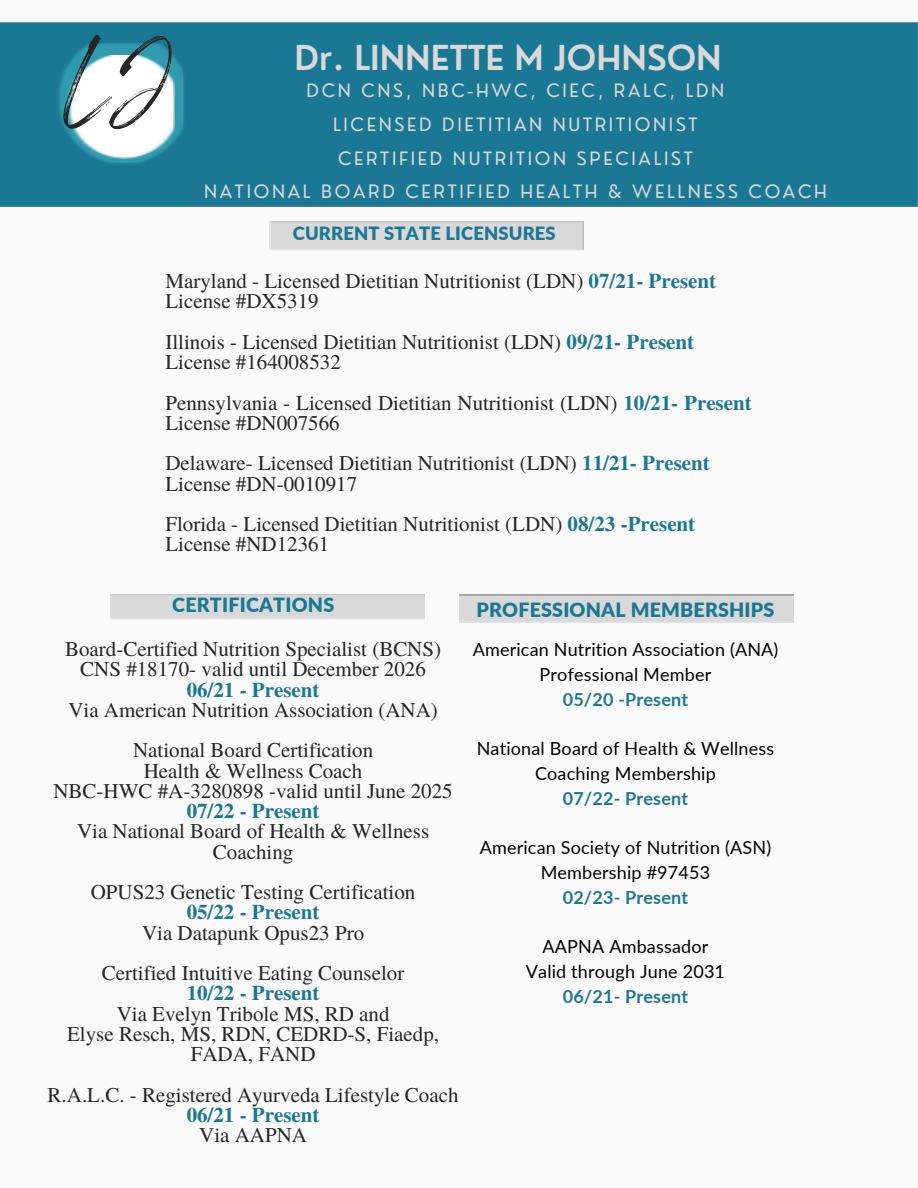
<style>
.page{position:relative;width:918px;height:1188px;background:#fafafa}
.page>*{position:absolute;margin:0;border:0;box-sizing:border-box;transform-origin:0 0}
.t1{font:72px "Breathing";color:#272626}
.t2{font:600 33.6px "Nourd";color:#d9d9d9}
.t3{font:21px/20.2px "Te X Gyre Termes";color:#272626;text-align:center}
.t4{font:700 21px "Te X Gyre Termes";color:#1b7895}
.t5{font:900 19.65px "Lato";letter-spacing:.01em;color:#1b7895}
.t6{font:900 18.3px "Lato";letter-spacing:.01em;color:#1b7895}
.t7{font:18px/24.8px "Lato";letter-spacing:.01em;color:#000;text-align:center}
.t8{font:18px/33.8px "Nourd";letter-spacing:.15em;color:#d9d9d9;text-align:center}
.t9{font:700 18px "Lato";letter-spacing:.01em;color:#1b7895}
.s1{font-weight:700;color:#1b7895}
</style>
<div class="page">
<div style="left:0;top:21px;width:918px;height:186px;background:#1b7895"></div>
<img style="left:55px;top:44px;width:130px;height:122px">
<img style="left:66px;top:55px;width:108px;height:104px">
<img style="left:269px;top:222px;width:315px;height:29px">
<h1 class="t1" style="left:64px;top:59px;width:107px">LJ</h1>
<h2 class="t2" style="left:295px;top:37px;width:429px">Dr. LINNETTE M JOHNSON</h2>
<p class="t8" style="left:204px;top:73px;width:624px">DCN CNS, NBC-HWC, CIEC, RALC, LDN<br>LICENSED DIETITIAN NUTRITIONIST<br>CERTIFIED NUTRITION SPECIALIST<br>NATIONAL BOARD CERTIFIED HEALTH &amp; WELLNESS COACH</p>
<p class="t6" style="left:293px;top:222px;width:264px">CURRENT STATE LICENSURES</p>
<p class="t3" style="left:165px;top:270px;width:552px;text-align:left">Maryland - Licensed Dietitian Nutritionist (LDN) <span class="s1">07/21- Present<br></span>License #DX5319</p>
<p class="t3" style="left:165px;top:331px;width:530px;text-align:left">Illinois - Licensed Dietitian Nutritionist (LDN) <span class="s1">09/21- Present<br></span>License #164008532</p>
<p class="t3" style="left:165px;top:391px;width:588px;text-align:left">Pennsylvania - Licensed Dietitian Nutritionist (LDN) <span class="s1">10/21- Present<br></span>License #DN007566</p>
<p class="t3" style="left:165px;top:452px;width:546px;text-align:left">Delaware- Licensed Dietitian Nutritionist (LDN) <span class="s1">11/21- Present<br></span>License #DN-0010917</p>
<p class="t3" style="left:165px;top:513px;width:531px;text-align:left">Florida - Licensed Dietitian Nutritionist (LDN) <span class="s1">08/23 -Present<br></span>License #ND12361</p>
<p class="t5" style="left:172px;top:593px;width:163px">CERTIFICATIONS</p>
<p class="t3" style="left:65px;top:638px;width:378px">Board-Certified Nutrition Specialist (BCNS)<br>CNS #18170- valid until December 2026</p>
<p class="t4" style="left:187px;top:673px;width:134px">06/21 - Present</p>
<p class="t3" style="left:68px;top:689px;width:371px;line-height:40.5px">Via American Nutrition Association (ANA)<br>National Board Certification</p>
<p class="t3" style="left:53px;top:759px;width:401px">Health &amp; Wellness Coach<br>NBC-HWC #A-3280898 -valid until June 2025</p>
<p class="t4" style="left:187px;top:795px;width:134px">07/22 - Present</p>
<p class="t3" style="left:77px;top:820px;width:354px">Via National Board of Health &amp; Wellness<br>Coaching</p>
<p class="t3" style="left:91px;top:881px;width:326px">OPUS23 Genetic Testing Certification</p>
<p class="t4" style="left:187px;top:896px;width:134px">05/22 - Present</p>
<p class="t3" style="left:102px;top:911px;width:304px;line-height:40.5px">Via Datapunk Opus23 Pro<br>Certified Intuitive Eating Counselor</p>
<p class="t4" style="left:187px;top:977px;width:134px">10/22 - Present</p>
<p class="t3" style="left:67px;top:1002px;width:373px">Via Evelyn Tribole MS, RD and<br>Elyse Resch, MS, RDN, CEDRD-S, Fiaedp,<br>FADA, FAND</p>
<p class="t3" style="left:48px;top:1083px;width:412px">R.A.L.C. - Registered Ayurveda Lifestyle Coach</p>
<p class="t4" style="left:187px;top:1098px;width:134px">06/21 - Present</p>
<p class="t3" style="left:199px;top:1124px;width:109px">Via AAPNA</p>
<p class="t5" style="left:476px;top:597px;width:300px">PROFESSIONAL MEMBERSHIPS</p>
<p class="t7" style="left:473px;top:637px;width:307px">American Nutrition Association (ANA)<br>Professional Member</p>
<p class="t9" style="left:563px;top:688px;width:127px">05/20 -Present</p>
<p class="t7" style="left:477px;top:736px;width:299px">National Board of Health &amp; Wellness<br>Coaching Membership</p>
<p class="t9" style="left:563px;top:787px;width:127px">07/22- Present</p>
<p class="t7" style="left:480px;top:835px;width:293px">American Society of Nutrition (ASN)<br>Membership #97453</p>
<p class="t9" style="left:563px;top:886px;width:127px">02/23- Present</p>
<p class="t7" style="left:526px;top:934px;width:201px">AAPNA Ambassador<br>Valid through June 2031</p>
<p class="t9" style="left:563px;top:985px;width:127px">06/21- Present</p>
</div>
